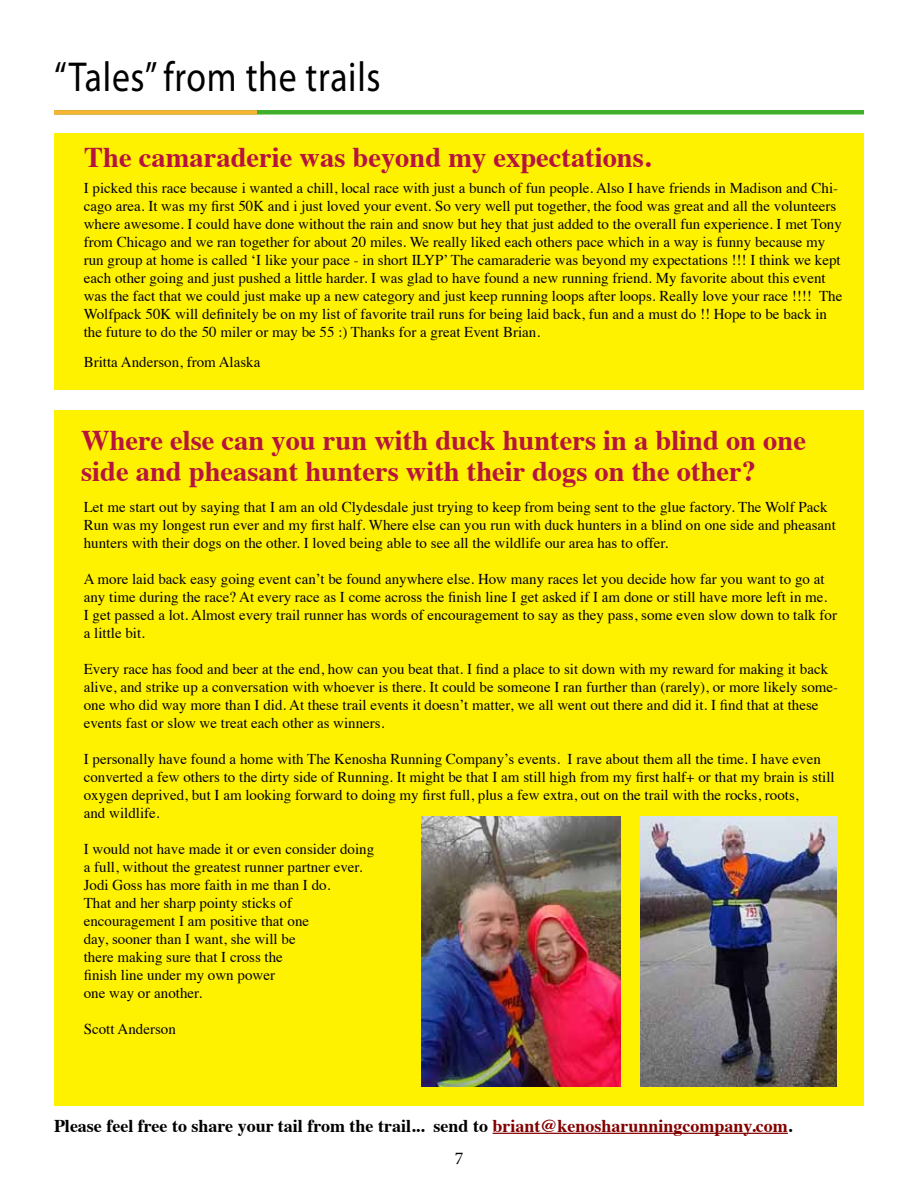
<style>
.page{position:relative;width:918px;height:1188px;background:#fff}
.page>*{position:absolute;margin:0;border:0;box-sizing:border-box;transform-origin:0 0}
.t1{font:42px "Myriad Pro";letter-spacing:.02em;color:#000;scale:.85 1}
.t2{font:700 28.5px/31.5px "Times";color:#b6143d}
.t3{font:700 18px "Times";color:#000}
.t4{font:18px "Minion Pro";color:#000}
.t5{font:15px/18px "Times";color:#000}
.s1{color:#820000}
</style>
<div class="page">
<div style="left:54px;top:110px;width:810px;height:5px;background:#3fae2a"></div>
<div style="left:54px;top:110px;width:203px;height:5px;background:#f7b334"></div>
<hr style="left:493px;top:1133px;width:295px;height:1px;background:#820000">
<div style="left:54px;top:134px;width:810px;height:256px;background:#fff200"></div>
<div style="left:54px;top:410px;width:810px;height:696px;background:#fff200"></div>
<img style="left:422px;top:816px;width:199px;height:270px">
<img style="left:640px;top:817px;width:197px;height:270px">
<h1 class="t1" style="left:54px;top:51px;width:386px">“Tales” from the trails</h1>
<h2 class="t2" style="left:84px;top:139px;width:568px">The camaraderie was beyond my expectations.</h2>
<p class="t5" style="left:84px;top:178px;width:760px">I picked this race because i wanted a chill, local race with just a bunch of fun people. Also I have friends in Madison and Chi&shy;cago area. It was my first 50K and i just loved your event. So very well put together, the food was great and all the volunteers where awesome. I could have done without the rain and snow but hey that just added to the overall fun experience. I met Tony from Chicago and we ran together for about 20 miles. We really liked each others pace which in a way is funny because my run group at home is called ‘I like your pace - in short ILYP’ The camaraderie was beyond my expectations !!! I think we kept each other going and just pushed a little harder. I was glad to have found a new running friend. My favorite about this event was the fact that we could just make up a new category and just keep running loops after loops. Really love your race !!!! The Wolfpack 50K will definitely be on my list of favorite trail runs for being laid back, fun and a must do !! Hope to be back in the future to do the 50 miler or may be 55 :) Thanks for a great Event Brian.</p>
<p class="t5" style="left:84px;top:352px;width:178px">Britta Anderson, from Alaska</p>
<h2 class="t2" style="left:81px;top:421px;width:726px">Where else can you run with duck hunters in a blind on one side and pheasant hunters with their dogs on the other?</h2>
<p class="t5" style="left:84px;top:497px;width:754px">Let me start out by saying that I am an old Clydesdale just trying to keep from being sent to the glue factory. The Wolf Pack<br>Run was my longest run ever and my first half. Where else can you run with duck hunters in a blind on one side and pheasant hunters with their dogs on the other. I loved being able to see all the wildlife our area has to offer.</p>
<p class="t5" style="left:84px;top:569px;width:755px">A more laid back easy going event can’t be found anywhere else. How many races let you decide how far you want to go at any time during the race? At every race as I come across the finish line I get asked if I am done or still have more left in me.<br>I get passed a lot. Almost every trail runner has words of encouragement to say as they pass, some even slow down to talk for a little bit.</p>
<p class="t5" style="left:84px;top:659px;width:756px">Every race has food and beer at the end, how can you beat that. I find a place to sit down with my reward for making it back alive, and strike up a conversation with whoever is there. It could be someone I ran further than (rarely), or more likely some&shy;one who did way more than I did. At these trail events it doesn’t matter, we all went out there and did it. I find that at these events fast or slow we treat each other as winners.</p>
<p class="t5" style="left:84px;top:749px;width:752px">I personally have found a home with The Kenosha Running Company’s events. I rave about them all the time. I have even converted a few others to the dirty side of Running. It might be that I am still high from my first half+ or that my brain is still oxygen deprived, but I am looking forward to doing my first full, plus a few extra, out on the trail with the rocks, roots,<br>and wildlife.</p>
<p class="t5" style="left:84px;top:839px;width:292px">I would not have made it or even consider doing a full, without the greatest runner partner ever.<br>Jodi Goss has more faith in me than I do.<br>That and her sharp pointy sticks of encouragement I am positive that one<br>day, sooner than I want, she will be<br>there making sure that I cross the<br>finish line under my own power<br>one way or another.</p>
<p class="t5" style="left:84px;top:1019px;width:94px">Scott Anderson</p>
<p class="t3" style="left:54px;top:1109px;width:740px">Please feel free to share your tail from the trail... send to <span class="s1">briant@kenosharunningcompany.com</span>.</p>
<p class="t4" style="left:455px;top:1146px;width:10px">7</p>
</div>
